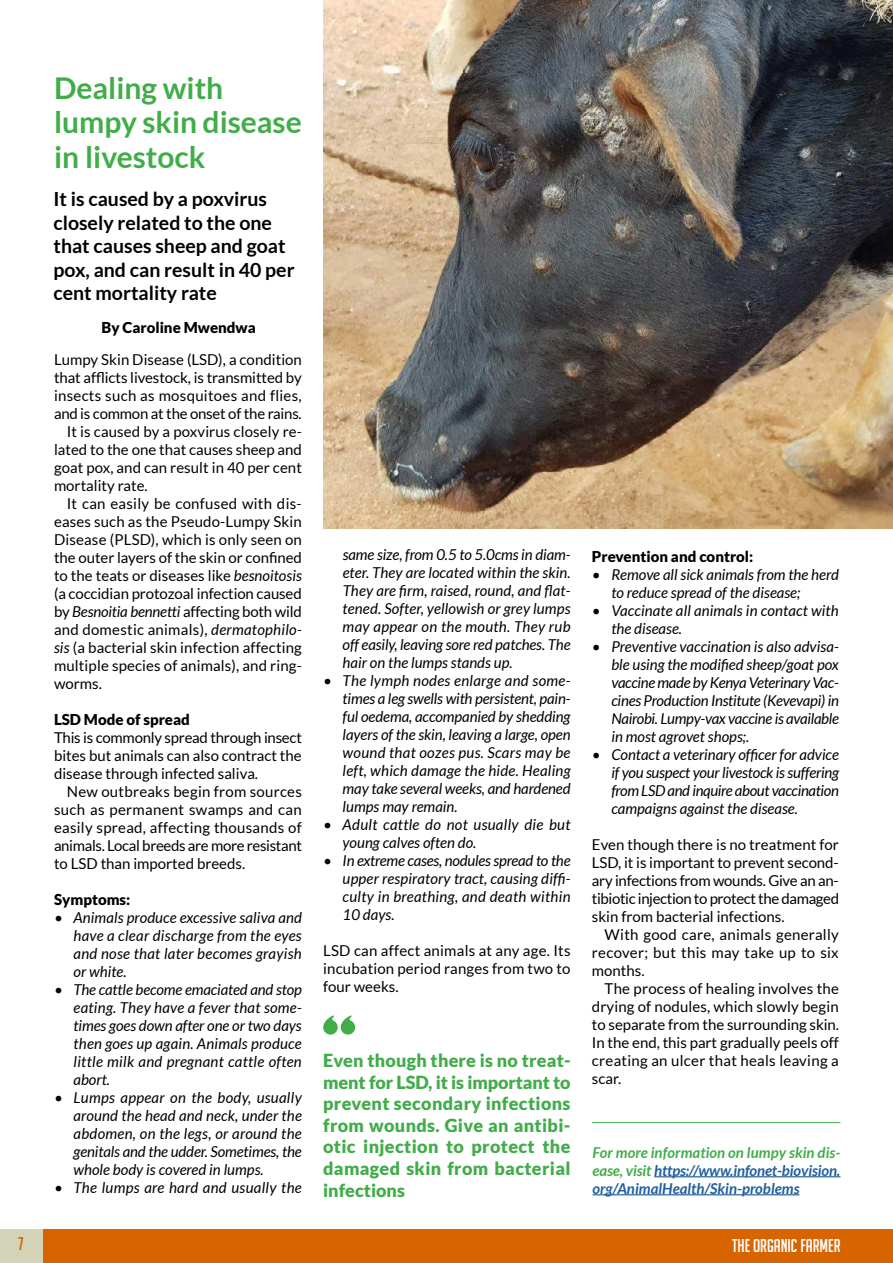
<style>
.page{position:relative;width:893px;height:1263px;background:#fff}
.page>*{position:absolute;margin:0;border:0;box-sizing:border-box;transform-origin:0 0}
.t1{font:700 30px/34.5px "Lato";color:#41ad49}
.t2{font:700 19.5px/23.4px "Lato";color:#000}
.t3{font:900 18px/21.6px "Lato";letter-spacing:.02em;color:#41ad49;text-align:justify}
.t4{font:18px "Big Noodle Titling";color:#fff}
.t5{font:18px "Big Noodle Titling";color:#d86400}
.t6{font:italic 15px/18px "Lato";color:#000;text-align:justify}
.t7{font:15px/18px "Lato";color:#000;text-align:justify}
.t8{font:italic 700 15px/18px "Lato";color:#215e9e;text-align:justify}
.t9{font:15px "Lato";letter-spacing:.02em;color:#000}
.t10{font:italic 15px/18px "Lato";letter-spacing:.02em;color:#000}
.t11{font:900 15px "Lato";color:#000}
.s1{font-style:italic}
.s2{color:#41ad49}
</style>
<div class="page">
<div style="left:0;top:1229px;width:893px;height:34px;background:#d86400"></div>
<div style="left:0;top:1229px;width:43px;height:34px;background:#d2d3b7"></div>
<hr style="left:654px;top:1176px;width:186px;height:1px;background:#215e9e">
<hr style="left:593px;top:1194px;width:207px;height:1px;background:#215e9e">
<img style="left:323px;top:0;width:570px;height:528px">
<svg style="left:323px;top:1015px;width:32px;height:20px"></svg>
<hr style="left:592px;top:1122px;width:248px;height:1px;background:#41ad49">
<h1 class="t1" style="left:54px;top:70px;width:249px">Dealing with lumpy skin disease in livestock</h1>
<h2 class="t2" style="left:53px;top:187px;width:243px">It is caused by a poxvirus closely related to the one that causes sheep and goat pox, and can result in 40 per cent mortality rate</h2>
<p class="t11" style="left:102px;top:319px;width:156px">By Caroline Mwendwa</p>
<p class="t7" style="left:54px;top:350px;width:249px">Lumpy Skin Disease (LSD), a condition</p>
<p class="t7" style="left:54px;top:368px;width:249px">that afflicts livestock, is transmitted by</p>
<p class="t9" style="left:54px;top:387px;width:249px">insects such as mosquitoes and flies,</p>
<p class="t7" style="left:54px;top:404px;width:249px">and is common at the onset of the rains.</p>
<p class="t7" style="left:67px;top:422px;width:237px">It is caused by a poxvirus closely re-</p>
<p class="t7" style="left:54px;top:440px;width:249px">lated to the one that causes sheep and</p>
<p class="t7" style="left:54px;top:458px;width:249px">goat pox, and can result in 40 per cent</p>
<p class="t7" style="left:54px;top:476px;width:95px">mortality rate.</p>
<p class="t9" style="left:67px;top:495px;width:237px">It can easily be confused with dis-</p>
<p class="t7" style="left:54px;top:512px;width:249px">eases such as the Pseudo-Lumpy Skin</p>
<p class="t7" style="left:54px;top:530px;width:249px">Disease (PLSD), which is only seen on</p>
<p class="t7" style="left:54px;top:548px;width:250px">the outer layers of the skin or confined</p>
<p class="t7" style="left:54px;top:566px;width:249px">to the teats or diseases like <span class="s1">besnoitosis</span></p>
<p class="t7" style="left:54px;top:584px;width:249px">(a coccidian protozoal infection caused</p>
<p class="t7" style="left:54px;top:602px;width:249px">by <span class="s1">Besnoitia bennetti</span> affecting both wild</p>
<p class="t9" style="left:54px;top:621px;width:249px">and domestic animals), <span class="s1">dermatophilo-</span></p>
<p class="t7" style="left:54px;top:638px;width:249px"><span class="s1">sis</span> (a bacterial skin infection affecting</p>
<p class="t7" style="left:54px;top:656px;width:249px">multiple species of animals), and ring-</p>
<p class="t7" style="left:54px;top:674px;width:49px">worms.</p>
<p class="t11" style="left:54px;top:711px;width:137px">LSD Mode of spread</p>
<p class="t7" style="left:54px;top:728px;width:249px">This is commonly spread through insect bites but animals can also contract the disease through infected saliva.</p>
<p class="t7" style="left:54px;top:782px;width:250px;text-indent:13px">New outbreaks begin from sources such as permanent swamps and can easily spread, affecting thousands of animals. Local breeds are more resistant to LSD than imported breeds.</p>
<p class="t11" style="left:54px;top:891px;width:78px">Symptoms:</p>
<p class="t6" style="left:73px;top:909px;width:230px;text-indent:-20px">• Animals produce excessive saliva and have a clear discharge from the eyes and nose that later becomes grayish or white.</p>
<p class="t6" style="left:73px;top:981px;width:230px;text-indent:-20px">• The cattle become emaciated and stop eating. They have a fever that some&shy;times goes down after one or two days then goes up again. Animals produce little milk and pregnant cattle often abort.</p>
<p class="t6" style="left:73px;top:1089px;width:230px;text-indent:-19px">• Lumps appear on the body, usually around the head and neck, under the abdomen, on the legs, or around the genitals and the udder. Sometimes, the whole body is covered in lumps.</p>
<p class="t10" style="left:54px;top:1179px;width:249px">• The lumps are hard and usually the</p>
<p class="t6" style="left:343px;top:546px;width:229px">same size, from 0.5 to 5.0cms in diam&shy;eter. They are located within the skin.<br>They are firm, raised, round, and flat&shy;tened. Softer, yellowish or grey lumps may appear on the mouth. They rub off easily, leaving sore red patches. The hair on the lumps stands up.</p>
<p class="t6" style="left:343px;top:672px;width:230px;text-indent:-20px">• The lymph nodes enlarge and some&shy;times a leg swells with persistent, pain&shy;ful oedema, accompanied by shedding layers of the skin, leaving a large, open wound that oozes pus. Scars may be left, which damage the hide. Healing may take several weeks, and hardened lumps may remain.</p>
<p class="t10" style="left:343px;top:816px;width:229px;text-indent:-20px">• Adult cattle do not usually die but young calves often do.</p>
<p class="t6" style="left:343px;top:852px;width:230px;text-indent:-19px">• In extreme cases, nodules spread to the upper respiratory tract, causing diffi&shy;culty in breathing, and death within 10 days.</p>
<p class="t7" style="left:323px;top:941px;width:249px">LSD can affect animals at any age. Its incubation period ranges from two to four weeks.</p>
<p class="t3" style="left:323px;top:1049px;width:249px">Even though there is no treat&shy;ment for LSD, it is important to prevent secondary infections from wounds. Give an antibi&shy;otic injection to protect the damaged skin from bacterial infections</p>
<p class="t11" style="left:592px;top:548px;width:163px">Prevention and control:</p>
<p class="t6" style="left:611px;top:566px;width:229px;text-indent:-19px">• Remove all sick animals from the herd to reduce spread of the disease;</p>
<p class="t6" style="left:611px;top:602px;width:229px;text-indent:-20px">• Vaccinate all animals in contact with the disease.</p>
<p class="t6" style="left:611px;top:638px;width:229px;text-indent:-20px">• Preventive vaccination is also advisa&shy;ble using the modified sheep/goat pox vaccine made by Kenya Veterinary Vac&shy;cines Production Institute (Kevevapi) in Nairobi. Lumpy-vax vaccine is available in most agrovet shops;.</p>
<p class="t6" style="left:611px;top:746px;width:229px;text-indent:-20px">• Contact a veterinary officer for advice if you suspect your livestock is suffering from LSD and inquire about vaccination campaigns against the disease.</p>
<p class="t7" style="left:592px;top:836px;width:249px">Even though there is no treatment for LSD, it is important to prevent second&shy;ary infections from wounds. Give an an&shy;tibiotic injection to protect the damaged skin from bacterial infections.</p>
<p class="t7" style="left:592px;top:926px;width:248px;text-indent:13px">With good care, animals generally recover; but this may take up to six months.</p>
<p class="t7" style="left:592px;top:980px;width:249px;text-indent:13px">The process of healing involves the drying of nodules, which slowly begin to separate from the surrounding skin.<br>In the end, this part gradually peels off creating an ulcer that heals leaving a scar.</p>
<p class="t8" style="left:593px;top:1144px;width:249px"><span class="s2">For more information on lumpy skin dis&shy;ease, visit</span> https://www.infonet-biovision. org/AnimalHealth/Skin-problems</p>
<p class="t5" style="left:18px;top:1234px;width:7px">7</p>
<p class="t4" style="left:732px;top:1235px;width:110px">THE ORGANIC FARMER</p>
</div>
